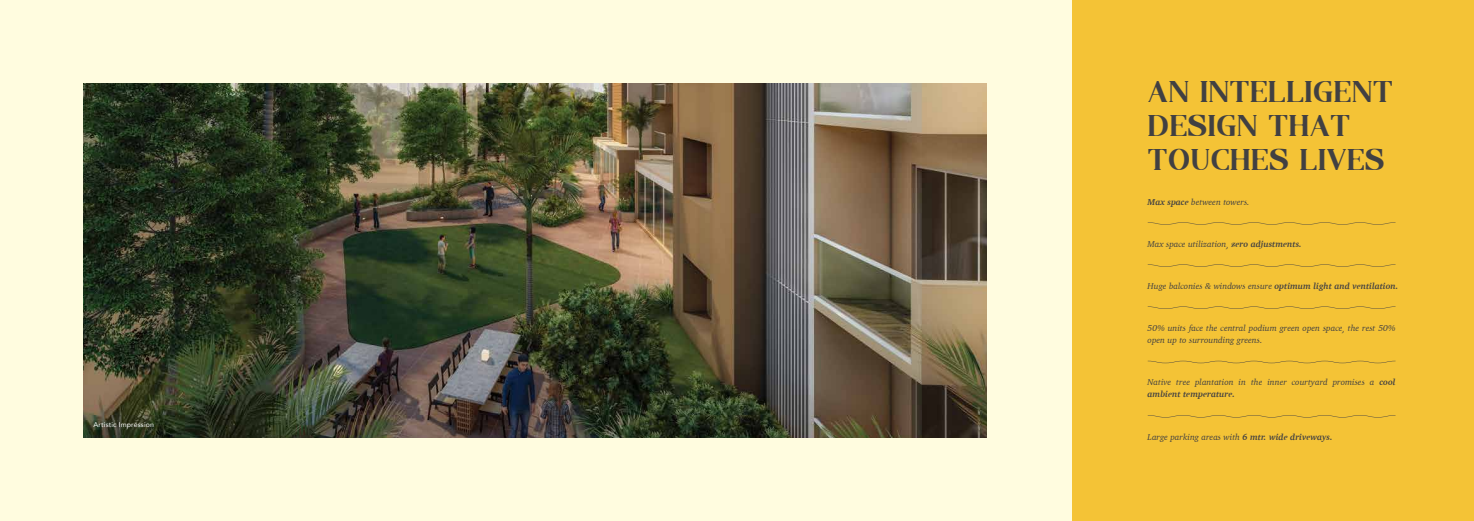
<style>
.page{position:relative;width:1474px;height:521px;background:#fff}
.page>*{position:absolute;margin:0;border:0;box-sizing:border-box;transform-origin:0 0}
.t1{font:26.25px/34.2px "Agne";color:#414042}
.t2{font:italic 8.75px/12.2px "Charter";color:#414042}
.t3{font:7px "Avenir";letter-spacing:.02em;color:#fff}
.s1{font-weight:700}
</style>
<div class="page">
<div style="left:737px;top:0;width:334px;height:521px;background:#fffcdf"></div>
<img style="left:737px;top:84px;width:249px;height:353px">
<div style="left:1071px;top:0;width:402px;height:521px;background:#f4c336"></div>
<svg style="left:1147px;top:222px;width:248px;height:3px"></svg>
<svg style="left:1147px;top:264px;width:248px;height:3px"></svg>
<svg style="left:1147px;top:306px;width:248px;height:3px"></svg>
<svg style="left:1147px;top:361px;width:248px;height:2px"></svg>
<svg style="left:1147px;top:415px;width:248px;height:2px"></svg>
<img style="left:0;top:0;width:737px;height:521px">
<p class="t3" style="left:94px;top:419px;width:62px">Artistic Impression</p>
<h1 class="t1" style="left:1147px;top:74px;width:247px">AN INTELLIGENT<br>DESIGN THAT<br>TOUCHES LIVES</h1>
<p class="t2" style="left:1147px;top:196px;width:104px"><span class="s1">Max space</span> between towers.</p>
<p class="t2" style="left:1147px;top:238px;width:156px">Max space utilization, <span class="s1">zero adjustments.</span></p>
<p class="t2" style="left:1147px;top:280px;width:252px">Huge balconies &amp; windows ensure <span class="s1">optimum light and ventilation.</span></p>
<p class="t2" style="left:1147px;top:322px;width:249px">50% units face the central podium green open space, the rest 50% open up to surrounding greens.</p>
<p class="t2" style="left:1147px;top:376px;width:249px">Native tree plantation in the inner courtyard promises a <span class="s1">cool ambient temperature.</span></p>
<p class="t2" style="left:1147px;top:430px;width:186px">Large parking areas with <span class="s1">6 mtr. wide driveways.</span></p>
</div>
